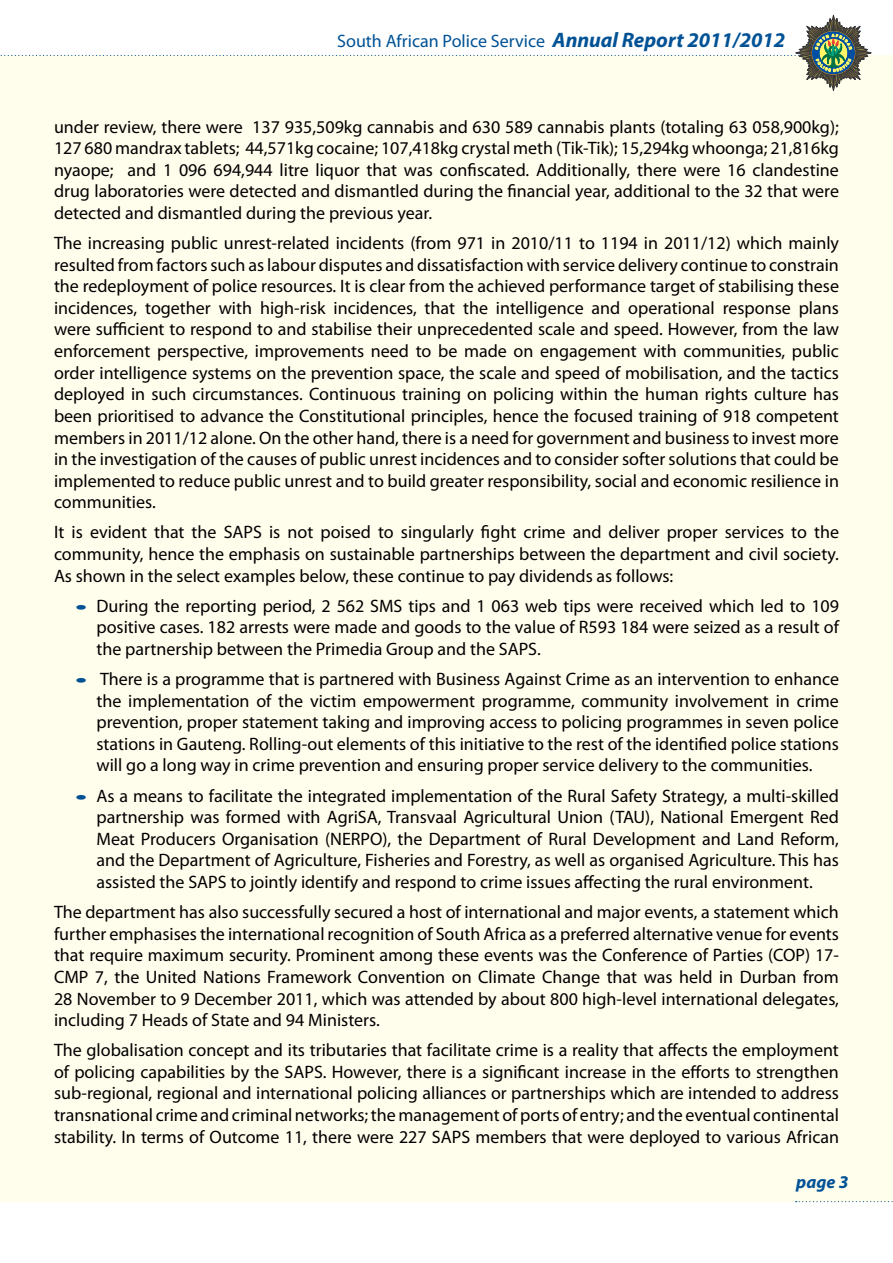
<style>
.page{position:relative;width:893px;height:1263px;background:#fff}
.page>*{position:absolute;margin:0;border:0;box-sizing:border-box;transform-origin:0 0}
.t1{font:18px/21.6px "Myriad Pro";color:#000;text-align:justify}
.t2{font:18px "Myriad Pro";color:#005295}
.t3{font:italic 700 18px "Myriad Pro";color:#005295}
.s1{font-weight:700;font-style:italic;font-size:21px}
.s2{font-weight:700;color:#005295}
</style>
<div class="page">
<div style="left:0;top:55px;width:893px;height:1146px;background:#fffdec"></div>
<svg style="left:796px;top:1201px;width:97px;height:1px"></svg>
<svg style="left:0;top:15px;width:871px;height:75px"></svg>
<p class="t2" style="left:337px;top:30px;width:450px">South African Police Service <span class="s1">Annual Report 2011/2012</span></p>
<p class="t1" style="left:54px;top:115px;width:786px">under review, there were 137 935,509kg cannabis and 630 589 cannabis plants (totaling 63 058,900kg); 127 680 mandrax tablets; 44,571kg cocaine; 107,418kg crystal meth (Tik-Tik); 15,294kg whoonga; 21,816kg nyaope; and 1 096 694,944 litre liquor that was confiscated. Additionally, there were 16 clandestine drug laboratories were detected and dismantled during the financial year, additional to the 32 that were detected and dismantled during the previous year.</p>
<p class="t1" style="left:54px;top:232px;width:787px">The increasing public unrest-related incidents (from 971 in 2010/11 to 1194 in 2011/12) which mainly resulted from factors such as labour disputes and dissatisfaction with service delivery continue to constrain the redeployment of police resources. It is clear from the achieved performance target of stabilising these incidences, together with high-risk incidences, that the intelligence and operational response plans were sufficient to respond to and stabilise their unprecedented scale and speed. However, from the law enforcement perspective, improvements need to be made on engagement with communities, public order intelligence systems on the prevention space, the scale and speed of mobilisation, and the tactics deployed in such circumstances. Continuous training on policing within the human rights culture has been prioritised to advance the Constitutional principles, hence the focused training of 918 competent members in 2011/12 alone. On the other hand, there is a need for government and business to invest more in the investigation of the causes of public unrest incidences and to consider softer solutions that could be implemented to reduce public unrest and to build greater responsibility, social and economic resilience in communities.</p>
<p class="t1" style="left:54px;top:521px;width:786px">It is evident that the SAPS is not poised to singularly fight crime and deliver proper services to the community, hence the emphasis on sustainable partnerships between the department and civil society.<br>As shown in the select examples below, these continue to pay dividends as follows:</p>
<p class="t1" style="left:97px;top:595px;width:744px;text-indent:-21px"><span class="s2">•</span> During the reporting period, 2 562 SMS tips and 1 063 web tips were received which led to 109 positive cases. 182 arrests were made and goods to the value of R593 184 were seized as a result of the partnership between the Primedia Group and the SAPS.</p>
<p class="t1" style="left:97px;top:668px;width:744px;text-indent:-21px"><span class="s2">•</span> There is a programme that is partnered with Business Against Crime as an intervention to enhance the implementation of the victim empowerment programme, community involvement in crime prevention, proper statement taking and improving access to policing programmes in seven police stations in Gauteng. Rolling-out elements of this initiative to the rest of the identified police stations will go a long way in crime prevention and ensuring proper service delivery to the communities.</p>
<p class="t1" style="left:97px;top:784px;width:744px;text-indent:-21px"><span class="s2">•</span> As a means to facilitate the integrated implementation of the Rural Safety Strategy, a multi-skilled partnership was formed with AgriSA, Transvaal Agricultural Union (TAU), National Emergent Red Meat Producers Organisation (NERPO), the Department of Rural Development and Land Reform, and the Department of Agriculture, Fisheries and Forestry, as well as organised Agriculture. This has assisted the SAPS to jointly identify and respond to crime issues affecting the rural environment.</p>
<p class="t1" style="left:54px;top:901px;width:786px">The department has also successfully secured a host of international and major events, a statement which further emphasises the international recognition of South Africa as a preferred alternative venue for events that require maximum security. Prominent among these events was the Conference of Parties (COP) 17- CMP 7, the United Nations Framework Convention on Climate Change that was held in Durban from 28 November to 9 December 2011, which was attended by about 800 high-level international delegates, including 7 Heads of State and 94 Ministers.</p>
<p class="t1" style="left:54px;top:1039px;width:787px">The globalisation concept and its tributaries that facilitate crime is a reality that affects the employment of policing capabilities by the SAPS. However, there is a significant increase in the efforts to strengthen sub-regional, regional and international policing alliances or partnerships which are intended to address transnational crime and criminal networks; the management of ports of entry; and the eventual continental stability. In terms of Outcome 11, there were 227 SAPS members that were deployed to various African</p>
<p class="t3" style="left:796px;top:1170px;width:54px">page 3</p>
</div>
